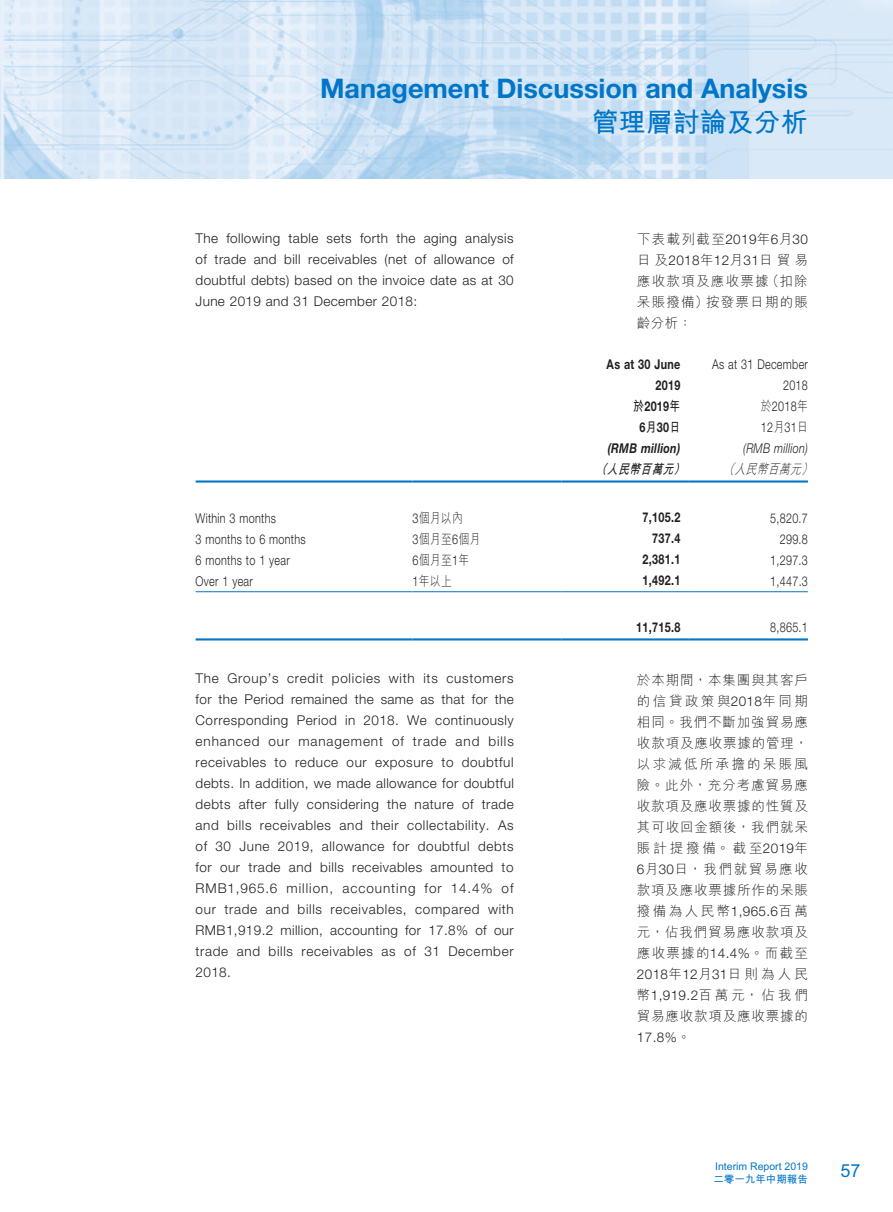
<style>
.page{position:relative;width:893px;height:1212px;background:#fff}
.page>*{position:absolute;margin:0;border:0;box-sizing:border-box;transform-origin:0 0}
.t1{font:700 27px "Helvetica Neue LT Std";color:#0076c8}
.t2{font:700 27px "M Hei HK";color:#0076c8}
.t3{font:700 18px "M Hei HK";color:#0076c8}
.t4{font:300 13.5px/21px "Helvetica Neue LT Std";letter-spacing:.03em;color:#231f20;text-align:justify}
.t5{font:300 13.5px/21px "M Hei HK";letter-spacing:.09em;color:#231f20;text-align:justify}
.t6{font:300 13.5px/21px "Helvetica Neue LT Std";letter-spacing:.03em;color:#231f20;text-align:right;scale:.8 1}
.t7{font:700 13.5px/21px "Helvetica Neue LT Std";letter-spacing:.03em;color:#231f20;text-align:right;scale:.8 1}
.t8{font:300 13.5px/21px "M Hei HK";letter-spacing:.06em;color:#231f20}
.t9{font:300 13.5px "M Hei HK";letter-spacing:.09em;color:#231f20;scale:.8 1}
.t10{font:italic 700 13.5px "Helvetica Neue LT Std";letter-spacing:.03em;color:#231f20;scale:.8 1}
.t11{font:italic 300 13.5px "Helvetica Neue LT Std";letter-spacing:.03em;color:#231f20;scale:.8 1}
.t12{font:italic 700 13.5px "M Hei HK";color:#231f20;scale:.8 1}
.t13{font:italic 300 13.5px "M Hei HK";color:#231f20;scale:.8 1}
.t14{font:700 10.5px/12.6px "M Hei HK";color:#0076c8}
.s1{font-family:"Helvetica Neue LT Std"}
.s2{font-family:"M Hei HK"}
</style>
<div class="page">
<img style="left:1px;top:0;width:892px;height:179px">
<hr style="left:0;top:0;width:1px;height:179px;background:#e7f0fa">
<hr style="left:196px;top:480px;width:216px;height:3px;background:#0076c8">
<hr style="left:412px;top:480px;width:149px;height:3px;background:#0076c8">
<hr style="left:561px;top:480px;width:128px;height:3px;background:#0076c8">
<hr style="left:689px;top:480px;width:119px;height:3px;background:#0076c8">
<hr style="left:196px;top:591px;width:216px;height:1px;background:#0076c8">
<hr style="left:412px;top:591px;width:149px;height:1px;background:#0076c8">
<hr style="left:561px;top:591px;width:128px;height:1px;background:#0076c8">
<hr style="left:689px;top:591px;width:119px;height:1px;background:#0076c8">
<hr style="left:196px;top:638px;width:216px;height:2px;background:#0076c8">
<hr style="left:412px;top:638px;width:149px;height:2px;background:#0076c8">
<hr style="left:561px;top:638px;width:128px;height:2px;background:#0076c8">
<hr style="left:689px;top:638px;width:119px;height:2px;background:#0076c8">
<h1 class="t1" style="left:320px;top:71px;width:489px">Management Discussion and Analysis</h1>
<h1 class="t2" style="left:592px;top:103px;width:217px">管理層討論及分析</h1>
<p class="t4" style="left:196px;top:228px;width:320px">The following table sets forth the aging analysis of trade and bill receivables (net of allowance of doubtful debts) based on the invoice date as at 30<br>June 2019 and 31 December 2018:</p>
<p class="t5" style="left:637px;top:228px;width:172px">下表載列截至<span class="s1">2019</span>年<span class="s1">6</span>月<span class="s1">30</span></p>
<p class="t4" style="left:637px;top:249px;width:172px"><span class="s2">日及</span>2018<span class="s2">年</span>12<span class="s2">月</span>31<span class="s2">日貿易</span></p>
<p class="t5" style="left:637px;top:270px;width:172px">應收款項及應收票據（扣除呆賬撥備）按發票日期的賬齡分析：</p>
<p class="t7" style="left:607px;top:353px;width:94px">As at 30 June<br>2019</p>
<p class="t6" style="left:712px;top:354px;width:121px">As at 31 December<br>2018</p>
<p class="t7" style="left:633px;top:396px;width:60px"><span class="s2">於</span>2019<span class="s2">年</span></p>
<p class="t6" style="left:761px;top:396px;width:60px"><span class="s2">於</span>2018<span class="s2">年</span></p>
<p class="t7" style="left:640px;top:417px;width:53px">6<span class="s2">月</span>30<span class="s2">日</span></p>
<p class="t6" style="left:761px;top:417px;width:60px">12<span class="s2">月</span>31<span class="s2">日</span></p>
<p class="t10" style="left:608px;top:440px;width:92px">(RMB million)</p>
<p class="t11" style="left:743px;top:440px;width:82px">(RMB million)</p>
<p class="t12" style="left:596px;top:460px;width:118px">（人民幣百萬元）</p>
<p class="t13" style="left:723px;top:460px;width:118px">（人民幣百萬元）</p>
<p class="t6" style="left:196px;top:507px;width:102px">Within 3 months</p>
<p class="t9" style="left:412px;top:508px;width:65px"><span class="s1">3</span>個月以內</p>
<p class="t7" style="left:642px;top:507px;width:49px">7,105.2</p>
<p class="t6" style="left:770px;top:507px;width:49px">5,820.7</p>
<p class="t6" style="left:196px;top:528px;width:139px">3 months to 6 months</p>
<p class="t9" style="left:412px;top:529px;width:86px"><span class="s1">3</span>個月至<span class="s1">6</span>個月</p>
<p class="t7" style="left:652px;top:528px;width:37px">737.4</p>
<p class="t6" style="left:780px;top:528px;width:37px">299.8</p>
<p class="t6" style="left:196px;top:549px;width:119px">6 months to 1 year</p>
<p class="t9" style="left:412px;top:550px;width:72px"><span class="s1">6</span>個月至<span class="s1">1</span>年</p>
<p class="t7" style="left:642px;top:549px;width:49px">2,381.1</p>
<p class="t6" style="left:770px;top:549px;width:49px">1,297.3</p>
<p class="t6" style="left:196px;top:570px;width:73px">Over 1 year</p>
<p class="t9" style="left:412px;top:571px;width:51px"><span class="s1">1</span>年以上</p>
<p class="t7" style="left:643px;top:570px;width:49px">1,492.1</p>
<p class="t6" style="left:770px;top:570px;width:49px">1,447.3</p>
<p class="t7" style="left:636px;top:616px;width:57px">11,715.8</p>
<p class="t6" style="left:770px;top:617px;width:49px">8,865.1</p>
<p class="t4" style="left:196px;top:667px;width:320px">The Group’s credit policies with its customers for the Period remained the same as that for the Corresponding Period in 2018. We continuously enhanced our management of trade and bills receivables to reduce our exposure to doubtful debts. In addition, we made allowance for doubtful debts after fully considering the nature of trade and bills receivables and their collectability. As of 30 June 2019, allowance for doubtful debts for our trade and bills receivables amounted to RMB1,965.6 million, accounting for 14.4% of our trade and bills receivables, compared with RMB1,919.2 million, accounting for 17.8% of our trade and bills receivables as of 31 December 2018.</p>
<p class="t5" style="left:637px;top:669px;width:172px">於本期間，本集團與其客戶的信貸政策與<span class="s1">2018</span>年同期相同。我們不斷加強貿易應收款項及應收票據的管理，以求減低所承擔的呆賬風險。此外，充分考慮貿易應收款項及應收票據的性質及其可收回金額後，我們就呆賬計提撥備。截至<span class="s1">2019</span>年<span class="s1">6</span>月<span class="s1">30</span>日，我們就貿易應收款項及應收票據所作的呆賬撥備為人民幣<span class="s1">1,965.6</span>百萬元，佔我們貿易應收款項及應收票據的<span class="s1">14.4%</span>。而截至</p>
<p class="t4" style="left:637px;top:963px;width:172px">2018<span class="s2">年</span>12<span class="s2">月</span>31<span class="s2">日則為人民</span></p>
<p class="t8" style="left:637px;top:984px;width:172px">幣<span class="s1">1,919.2</span>百萬元，佔我們貿易應收款項及應收票據的</p>
<p class="t4" style="left:637px;top:1026px;width:55px">17.8%<span class="s2">。</span></p>
<p class="t14" style="left:713px;top:1159px;width:96px">Interim Report 2019二零一九年中期報告</p>
<h2 class="t3" style="left:840px;top:1157px;width:22px">57</h2>
</div>
